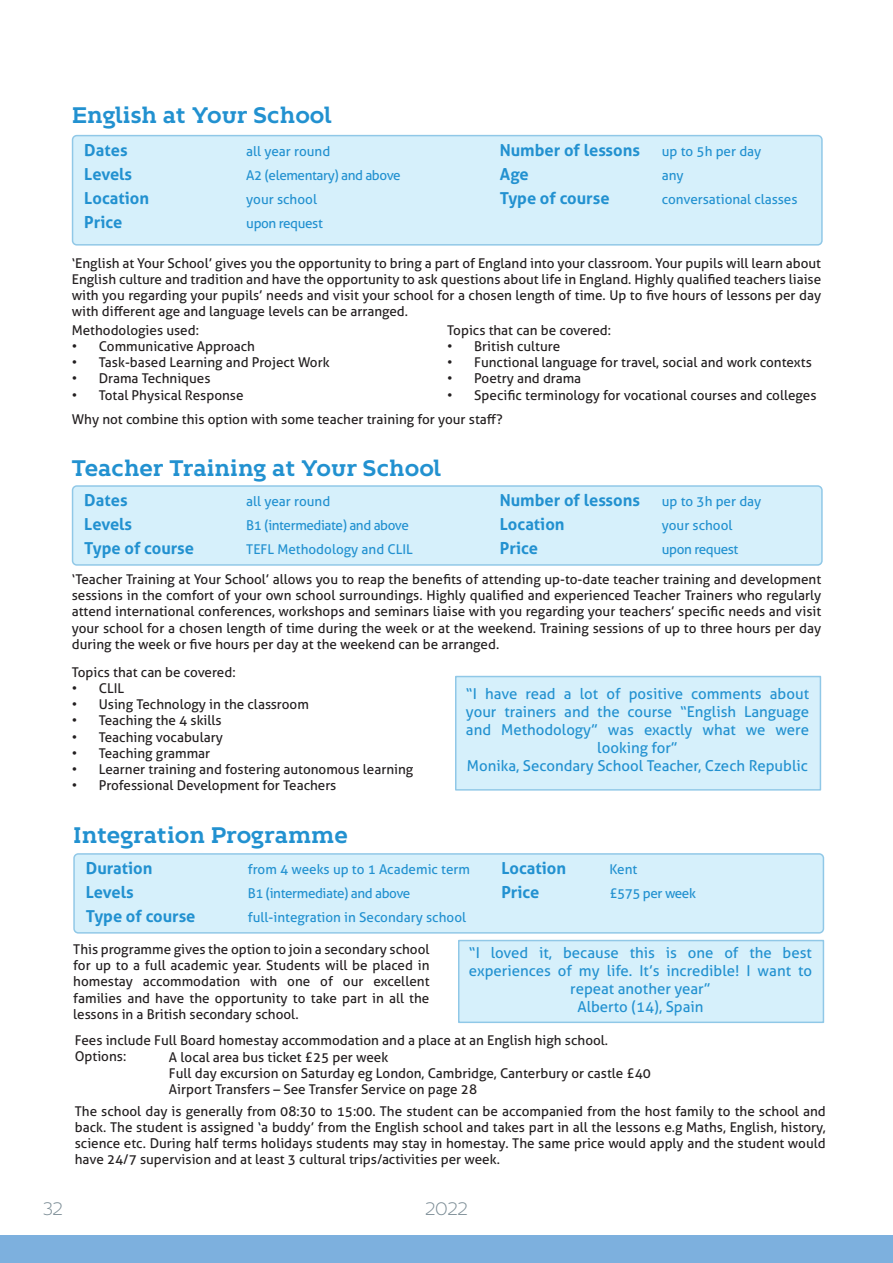
<style>
.page{position:relative;width:893px;height:1263px;background:#fff}
.page>*{position:absolute;margin:0;border:0;box-sizing:border-box;transform-origin:0 0}
.t1{font:700 22.5px "Kontrapunkt Bob";color:#2291d0}
.t2{font:300 18px "Kontrapunkt Bob";letter-spacing:-.045em;color:#7b8c95}
.t3{font:700 16.5px "Aller";color:#2291d0}
.t4{font:15px/18px "Aller";color:#2291d0;text-align:center}
.t5{font:13.5px/16.2px "Aller";color:#231f20;text-align:justify}
.t6{font:13.5px "Aller";color:#2291d0}
.t7{font:13.5px "Aller";letter-spacing:-.03em;color:#2291d0}
</style>
<div class="page">
<div style="left:73px;top:136px;width:749px;height:109px;background:#d6f0fb;border-radius:4px"></div>
<div style="left:72px;top:135px;width:751px;height:111px;border:2px solid #2291d0;border-radius:4px"></div>
<div style="left:73px;top:486px;width:749px;height:79px;background:#d6f0fb;border-radius:4px"></div>
<div style="left:72px;top:485px;width:751px;height:81px;border:2px solid #2291d0;border-radius:4px"></div>
<div style="left:455px;top:676px;width:366px;height:115px;background:#d6f0fb"></div>
<div style="left:74px;top:854px;width:749px;height:79px;background:#d6f0fb;border-radius:4px"></div>
<div style="left:73px;top:853px;width:751px;height:81px;border:2px solid #2291d0;border-radius:4px"></div>
<div style="left:458px;top:940px;width:366px;height:83px;background:#d6f0fb"></div>
<div style="left:0;top:1235px;width:893px;height:28px;background:#7db0de"></div>
<p class="t1" style="left:72px;top:103px;width:262px">English at Your School</p>
<p class="t3" style="left:84px;top:139px;width:45px">Dates</p>
<p class="t6" style="left:246px;top:143px;width:85px">all year round</p>
<p class="t3" style="left:84px;top:163px;width:49px">Levels</p>
<p class="t7" style="left:246px;top:167px;width:156px">A2 (elementary) and above</p>
<p class="t3" style="left:84px;top:187px;width:66px">Location</p>
<p class="t6" style="left:246px;top:191px;width:72px">your school</p>
<p class="t3" style="left:84px;top:211px;width:40px">Price</p>
<p class="t7" style="left:246px;top:215px;width:78px">upon request</p>
<p class="t3" style="left:500px;top:140px;width:142px">Number of lessons</p>
<p class="t6" style="left:662px;top:143px;width:101px">up to 5h per day</p>
<p class="t3" style="left:500px;top:164px;width:30px">Age</p>
<p class="t6" style="left:662px;top:167px;width:23px">any</p>
<p class="t3" style="left:500px;top:188px;width:111px">Type of course</p>
<p class="t6" style="left:662px;top:191px;width:137px">conversational classes</p>
<p class="t5" style="left:72px;top:255px;width:751px">‘English at Your School’ gives you the opportunity to bring a part of England into your classroom. Your pupils will learn about English culture and tradition and have the opportunity to ask questions about life in England. Highly qualified teachers liaise with you regarding your pupils’ needs and visit your school for a chosen length of time. Up to five hours of lessons per day with different age and language levels can be arranged.</p>
<p class="t5" style="left:72px;top:322px;width:129px">Methodologies used:</p>
<p class="t5" style="left:72px;top:338px;width:185px">• Communicative Approach</p>
<p class="t5" style="left:72px;top:354px;width:259px">• Task-based Learning and Project Work</p>
<p class="t5" style="left:72px;top:370px;width:140px">• Drama Techniques</p>
<p class="t5" style="left:72px;top:387px;width:173px">• Total Physical Response</p>
<p class="t5" style="left:72px;top:411px;width:432px">Why not combine this option with some teacher training for your staff?</p>
<p class="t5" style="left:447px;top:322px;width:165px">Topics that can be covered:</p>
<p class="t5" style="left:447px;top:338px;width:114px">• British culture</p>
<p class="t5" style="left:447px;top:354px;width:366px">• Functional language for travel, social and work contexts</p>
<p class="t5" style="left:447px;top:370px;width:136px">• Poetry and drama</p>
<p class="t5" style="left:447px;top:387px;width:371px">• Specific terminology for vocational courses and colleges</p>
<p class="t1" style="left:72px;top:455px;width:371px">Teacher Training at Your School</p>
<p class="t3" style="left:84px;top:490px;width:45px">Dates</p>
<p class="t6" style="left:246px;top:493px;width:85px">all year round</p>
<p class="t3" style="left:84px;top:514px;width:49px">Levels</p>
<p class="t7" style="left:246px;top:517px;width:164px">B1 (intermediate) and above</p>
<p class="t3" style="left:84px;top:538px;width:111px">Type of course</p>
<p class="t6" style="left:246px;top:541px;width:168px">TEFL Methodology and CLIL</p>
<p class="t3" style="left:500px;top:490px;width:142px">Number of lessons</p>
<p class="t6" style="left:662px;top:493px;width:101px">up to 3h per day</p>
<p class="t3" style="left:500px;top:514px;width:66px">Location</p>
<p class="t6" style="left:662px;top:517px;width:72px">your school</p>
<p class="t3" style="left:500px;top:538px;width:40px">Price</p>
<p class="t7" style="left:662px;top:541px;width:78px">upon request</p>
<p class="t5" style="left:72px;top:571px;width:751px">‘Teacher Training at Your School’ allows you to reap the benefits of attending up-to-date teacher training and development sessions in the comfort of your own school surroundings. Highly qualified and experienced Teacher Trainers who regularly attend international conferences, workshops and seminars liaise with you regarding your teachers’ specific needs and visit your school for a chosen length of time during the week or at the weekend. Training sessions of up to three hours per day during the week or five hours per day at the weekend can be arranged.</p>
<p class="t4" style="left:466px;top:684px;width:345px">“I have read a lot of positive comments about your trainers and the course “English Language and Methodology” was exactly what we were looking for”</p>
<p class="t4" style="left:467px;top:756px;width:343px">Monika, Secondary School Teacher, Czech Republic</p>
<p class="t5" style="left:72px;top:664px;width:165px">Topics that can be covered:</p>
<p class="t5" style="left:72px;top:680px;width:54px">• CLIL</p>
<p class="t5" style="left:72px;top:696px;width:239px">• Using Technology in the classroom</p>
<p class="t5" style="left:72px;top:712px;width:151px">• Teaching the 4 skills</p>
<p class="t5" style="left:72px;top:729px;width:153px">• Teaching vocabulary</p>
<p class="t5" style="left:72px;top:745px;width:140px">• Teaching grammar</p>
<p class="t5" style="left:72px;top:761px;width:343px">• Learner training and fostering autonomous learning</p>
<p class="t5" style="left:72px;top:777px;width:266px">• Professional Development for Teachers</p>
<p class="t1" style="left:73px;top:822px;width:276px">Integration Programme</p>
<p class="t3" style="left:86px;top:858px;width:68px">Duration</p>
<p class="t6" style="left:248px;top:861px;width:224px">from 4 weeks up to 1 Academic term</p>
<p class="t3" style="left:86px;top:882px;width:49px">Levels</p>
<p class="t7" style="left:248px;top:885px;width:164px">B1 (intermediate) and above</p>
<p class="t3" style="left:86px;top:906px;width:111px">Type of course</p>
<p class="t6" style="left:248px;top:909px;width:220px">full-integration in Secondary school</p>
<p class="t3" style="left:501px;top:858px;width:66px">Location</p>
<p class="t6" style="left:609px;top:861px;width:29px">Kent</p>
<p class="t3" style="left:501px;top:882px;width:40px">Price</p>
<p class="t7" style="left:609px;top:885px;width:88px">£575 per week</p>
<p class="t5" style="left:73px;top:941px;width:358px">This programme gives the option to join a secondary school for up to a full academic year. Students will be placed in homestay accommodation with one of our excellent families and have the opportunity to take part in all the lessons in a British secondary school.</p>
<p class="t4" style="left:469px;top:943px;width:345px">“I loved it, because this is one of the best experiences of my life. It’s incredible! I want to repeat another year”</p>
<p class="t4" style="left:577px;top:997px;width:128px">Alberto (14), Spain</p>
<p class="t5" style="left:75px;top:1031px;width:535px">Fees include Full Board homestay accommodation and a place at an English high school.</p>
<p class="t5" style="left:75px;top:1048px;width:53px">Options:</p>
<p class="t5" style="left:169px;top:1049px;width:221px">A local area bus ticket £25 per week</p>
<p class="t5" style="left:169px;top:1065px;width:483px">Full day excursion on Saturday eg London, Cambridge, Canterbury or castle £40</p>
<p class="t5" style="left:169px;top:1081px;width:310px">Airport Transfers – See Transfer Service on page 28</p>
<p class="t5" style="left:75px;top:1103px;width:752px">The school day is generally from 08:30 to 15:00. The student can be accompanied from the host family to the school and back. The student is assigned ‘a buddy’ from the English school and takes part in all the lessons e.g Maths, English, history, science etc. During half terms holidays students may stay in homestay. The same price would apply and the student would have 24/7 supervision and at least 3 cultural trips/activities per week.</p>
<h2 class="t2" style="left:43px;top:1199px;width:22px">32</h2>
<p class="t2" style="left:425px;top:1199px;width:45px">2022</p>
</div>
